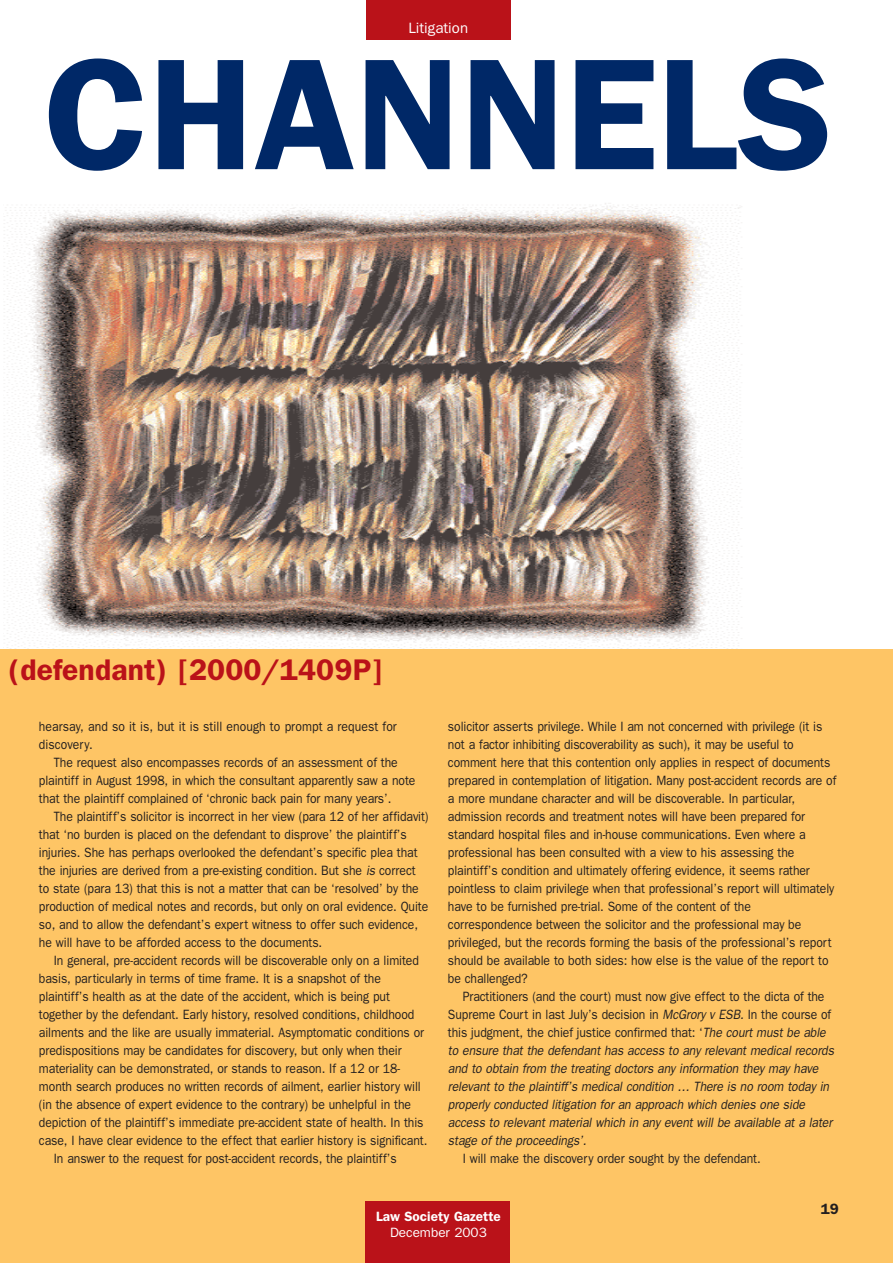
<style>
.page{position:relative;width:893px;height:1263px;background:#fff}
.page>*{position:absolute;margin:0;border:0;box-sizing:border-box;transform-origin:0 0}
.t1{font:600 159px "Franklin Gothic";color:#002867}
.t2{font:600 30px "Franklin Gothic";letter-spacing:.005em;color:#ba1219}
.t3{font:15px "Franklin Gothic";color:#fff}
.t4{font:600 15px "Franklin Gothic";color:#231f1f}
.t5{font:13.5px/18px "Franklin Gothic";letter-spacing:-.005em;color:#231f1f;scale:.9 1}
.t6{font:italic 13.5px/18px "Franklin Gothic";letter-spacing:-.005em;color:#231f1f;scale:.9 1}
.t7{font:600 13.5px "Franklin Gothic";color:#fff}
.t8{font:13.5px "Franklin Gothic";color:#fff}
.s1{font-style:italic}
.s2{font-style:normal}
</style>
<div class="page">
<img style="left:3px;top:203px;width:740px;height:447px">
<div style="left:0;top:650px;width:892px;height:613px;background:#fec565"></div>
<div style="left:365px;top:1201px;width:145px;height:62px;background:#ba1219"></div>
<div style="left:365px;top:0;width:145px;height:40px;background:#ba1219"></div>
<p class="t3" style="left:408px;top:23px;width:61px">Litigation</p>
<h1 class="t1" style="left:44px;top:60px;width:790px">CHANNELS</h1>
<h2 class="t2" style="left:9px;top:660px;width:375px">(defendant) [2000/1409P]</h2>
<p class="t5" style="left:39px;top:718px;width:399px">hearsay, and so it is, but it is still enough to prompt a request for discovery.</p>
<p class="t5" style="left:39px;top:754px;width:420px;text-indent:15px">The request also encompasses records of an assessment of the plaintiff in August 1998, in which the consultant apparently saw a note that the plaintiff complained of ‘chronic back pain for many years’.</p>
<p class="t5" style="left:39px;top:808px;width:434px;text-indent:15px">The plaintiff’s solicitor is incorrect in her view (para 12 of her affidavit) that ‘no burden is placed on the defendant to disprove’ the plaintiff’s injuries. She has perhaps overlooked the defendant’s specific plea that the injuries are derived from a pre-existing condition. But she <span class="s1">is</span> correct to state (para 13) that this is not a matter that can be ‘resolved’ by the production of medical notes and records, but only on oral evidence. Quite so, and to allow the defendant’s expert witness to offer such evidence, he will have to be afforded access to the documents.</p>
<p class="t5" style="left:54px;top:952px;width:407px">In general, pre-accident records will be discoverable only on a limited</p>
<p class="t5" style="left:39px;top:970px;width:381px">basis, particularly in terms of time frame. It is a snapshot of the</p>
<p class="t5" style="left:39px;top:988px;width:391px">plaintiff’s health as at the date of the accident, which is being put</p>
<p class="t5" style="left:39px;top:1006px;width:418px">together by the defendant. Early history, resolved conditions, childhood</p>
<p class="t5" style="left:39px;top:1024px;width:429px">ailments and the like are usually immaterial. Asymptomatic conditions or</p>
<p class="t5" style="left:39px;top:1042px;width:404px">predispositions may be candidates for discovery, but only when their</p>
<p class="t5" style="left:39px;top:1060px;width:402px">materiality can be demonstrated, or stands to reason. If a 12 or 18-</p>
<p class="t5" style="left:39px;top:1078px;width:426px">month search produces no written records of ailment, earlier history will</p>
<p class="t5" style="left:39px;top:1096px;width:415px">(in the absence of expert evidence to the contrary) be unhelpful in the</p>
<p class="t5" style="left:39px;top:1114px;width:429px">depiction of the plaintiff’s immediate pre-accident state of health. In this</p>
<p class="t5" style="left:39px;top:1132px;width:433px">case, I have clear evidence to the effect that earlier history is significant.</p>
<p class="t5" style="left:54px;top:1150px;width:382px">In answer to the request for post-accident records, the plaintiff’s</p>
<p class="t5" style="left:448px;top:718px;width:433px">solicitor asserts privilege. While I am not concerned with privilege (it is not a factor inhibiting discoverability as such), it may be useful to comment here that this contention only applies in respect of documents prepared in contemplation of litigation. Many post-accident records are of a more mundane character and will be discoverable. In particular, admission records and treatment notes will have been prepared for standard hospital files and in-house communications. Even where a professional has been consulted with a view to his assessing the plaintiff’s condition and ultimately offering evidence, it seems rather pointless to claim privilege when that professional’s report will ultimately have to be furnished pre-trial. Some of the content of the correspondence between the solicitor and the professional may be privileged, but the records forming the basis of the professional’s report should be available to both sides: how else is the value of the report to be challenged?</p>
<p class="t6" style="left:448px;top:988px;width:430px;text-indent:15px"><span class="s2">Practitioners (and the court) must now give effect to the dicta of the Supreme Court in last July’s decision in</span> McGrory v ESB. <span class="s2">In the course of this judgment, the chief justice confirmed that: ‘</span>The court must be able to ensure that the defendant has access to any relevant medical records and to obtain from the treating doctors any information they may have relevant to the plaintiff’s medical condition … There is no room today in properly conducted litigation for an approach which denies one side access to relevant material which in any event will be available at a later stage of the proceedings’.</p>
<p class="t5" style="left:463px;top:1150px;width:332px">I will make the discovery order sought by the defendant.</p>
<p class="t7" style="left:376px;top:1211px;width:126px">Law Society Gazette</p>
<p class="t8" style="left:390px;top:1228px;width:98px">December 2003</p>
<p class="t4" style="left:820px;top:1203px;width:19px">19</p>
</div>
